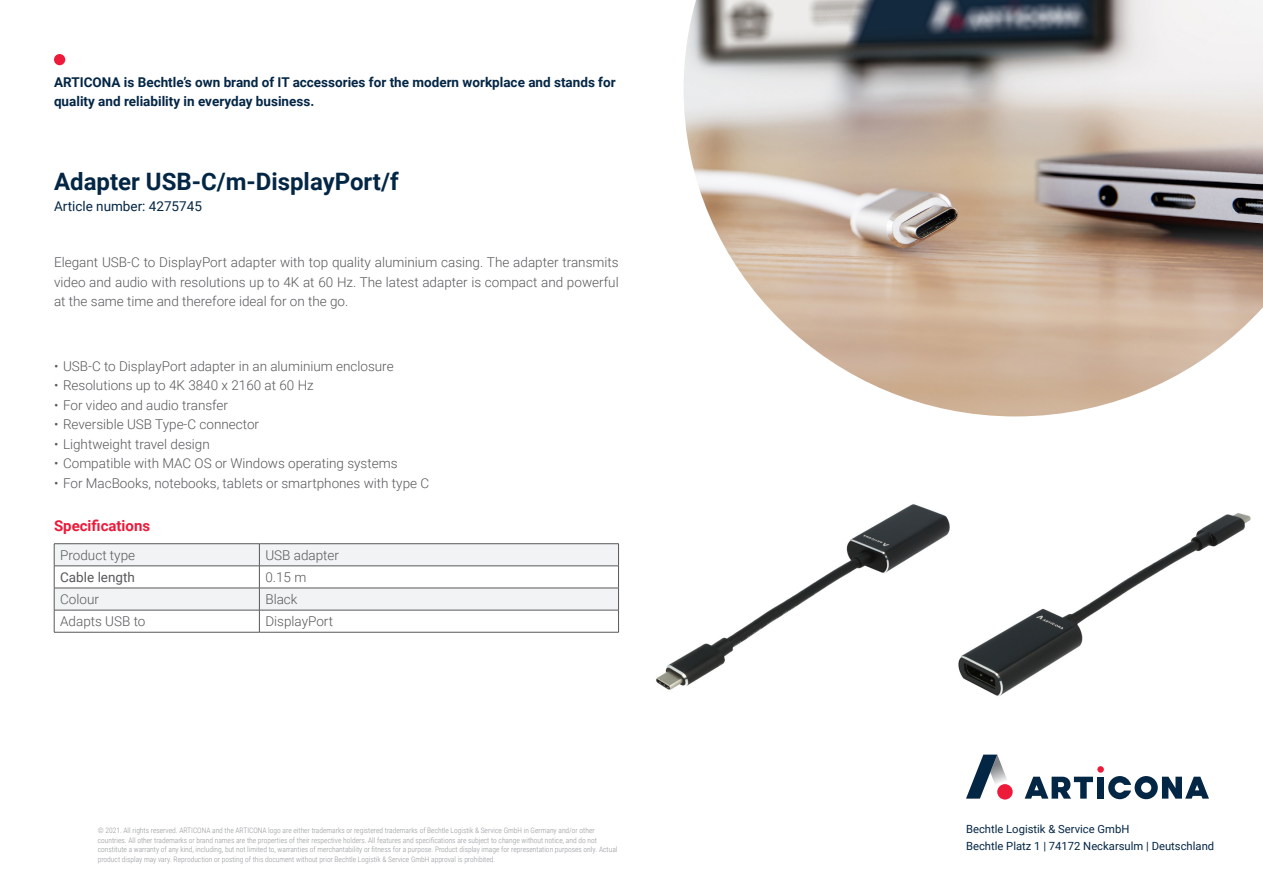
<style>
.page{position:relative;width:1263px;height:893px;background:#fff}
.page>*{position:absolute;margin:0;border:0;box-sizing:border-box;transform-origin:0 0}
.t1{font:700 24px "Roboto";color:#042645}
.t2{font:700 15px "Roboto";color:#ed1a3a}
.t3{font:300 13.5px/19.5px "Roboto";color:#57585a;text-align:justify}
.t4{font:700 13.5px/19.5px "Roboto";color:#042645}
.t5{font:13.5px "Roboto";color:#042645}
.t6{font:13.5px "Roboto";color:#57585a}
.t7{font:11.25px/16.5px "Roboto";color:#042645}
.t8{font:300 7.5px/9.8px "Roboto Condensed";color:#939598}
</style>
<div class="page">
<img style="left:656px;top:504px;width:595px;height:192px">
<div style="left:54px;top:54px;width:11px;height:11px;background:#ed1a3a;border-radius:50%"></div>
<div style="left:1097px;top:766px;width:7px;height:7px;background:#ed1a3a;border-radius:50%"></div>
<svg style="left:1025px;top:777px;width:68px;height:22px"></svg>
<div style="left:1097px;top:777px;width:7px;height:22px;background:#042645"></div>
<svg style="left:1108px;top:776px;width:101px;height:23px"></svg>
<svg style="left:966px;top:755px;width:47px;height:44px"></svg>
<div style="left:997px;top:784px;width:16px;height:15px;background:#ed1a3a;border-radius:50%"></div>
<img style="left:684px;top:0;width:579px;height:416px">
<hr style="left:54px;top:543px;width:205px;height:1px;background:#57585a">
<hr style="left:259px;top:543px;width:360px;height:1px;background:#57585a">
<svg style="left:54px;top:544px;width:565px;height:88px"></svg>
<hr style="left:54px;top:632px;width:205px;height:1px;background:#57585a">
<hr style="left:259px;top:632px;width:360px;height:1px;background:#57585a">
<h3 class="t4" style="left:54px;top:72px;width:563px">ARTICONA is Bechtle’s own brand of IT accessories for the modern workplace and stands for quality and reliability in everyday business.</h3>
<h1 class="t1" style="left:54px;top:165px;width:346px">Adapter USB-C/m-DisplayPort/f</h1>
<h3 class="t5" style="left:54px;top:197px;width:149px">Article number: 4275745</h3>
<h3 class="t3" style="left:54px;top:252px;width:566px">Elegant USB-C to DisplayPort adapter with top quality aluminium casing. The adapter transmits video and audio with resolutions up to 4K at 60 Hz. The latest adapter is compact and powerful at the same time and therefore ideal for on the go.</h3>
<h3 class="t3" style="left:54px;top:356px;width:341px">• USB-C to DisplayPort adapter in an aluminium enclosure</h3>
<h3 class="t3" style="left:54px;top:375px;width:261px">• Resolutions up to 4K 3840 x 2160 at 60 Hz</h3>
<h3 class="t3" style="left:54px;top:395px;width:176px">• For video and audio transfer</h3>
<h3 class="t3" style="left:54px;top:414px;width:207px">• Reversible USB Type-C connector</h3>
<h3 class="t3" style="left:54px;top:434px;width:157px">• Lightweight travel design</h3>
<h3 class="t3" style="left:54px;top:453px;width:345px">• Compatible with MAC OS or Windows operating systems</h3>
<h3 class="t3" style="left:54px;top:473px;width:377px">• For MacBooks, notebooks, tablets or smartphones with type C</h3>
<h2 class="t2" style="left:54px;top:516px;width:98px">Specifications</h2>
<h3 class="t3" style="left:60px;top:545px;width:76px">Product type</h3>
<h3 class="t3" style="left:265px;top:545px;width:75px">USB adapter</h3>
<h3 class="t6" style="left:60px;top:568px;width:76px">Cable length</h3>
<h3 class="t3" style="left:265px;top:567px;width:42px">0.15 m</h3>
<h3 class="t3" style="left:60px;top:589px;width:40px">Colour</h3>
<h3 class="t3" style="left:265px;top:589px;width:34px">Black</h3>
<h3 class="t3" style="left:60px;top:611px;width:87px">Adapts USB to</h3>
<h3 class="t3" style="left:265px;top:611px;width:69px">DisplayPort</h3>
<p class="t8" style="left:98px;top:825px;width:521px">© 2021. All rights reserved. ARTICONA and the ARTICONA logo are either trademarks or registered trademarks of Bechtle Logistik &amp; Service GmbH in Germany and/or other countries. All other trademarks or brand names are the properties of their respective holders. All features and specifications are subject to change without notice, and do not constitute a warranty of any kind, including, but not limited to, warranties of merchantability or fitness for a purpose. Product display image for representation purposes only. Actual product display may vary. Reproduction or posting of this document without prior Bechtle Logistik &amp; Service GmbH approval is prohibited.</p>
<h3 class="t7" style="left:966px;top:821px;width:250px">Bechtle Logistik &amp; Service GmbH<br>Bechtle Platz 1 | 74172 Neckarsulm | Deutschland</h3>
</div>
